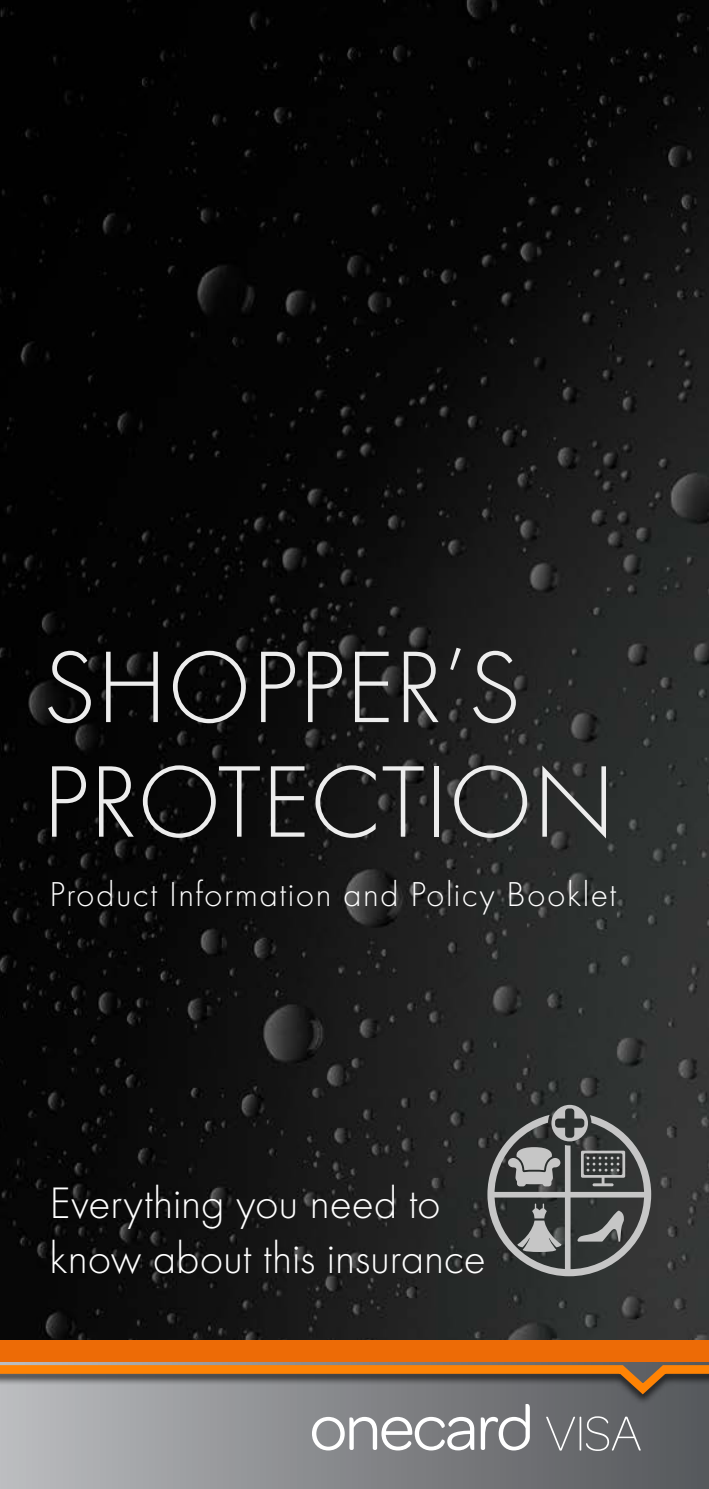
<style>
.page{position:relative;width:709px;height:1489px;background:#fff}
.page>*{position:absolute;margin:0;border:0;box-sizing:border-box;transform-origin:0 0}
.t1{font:300 105.5px/114.5px "Futura TOT";color:#ededed}
.t2{font:300 45.75px/54.8px "Futura TOT";letter-spacing:-.005em;color:#fff}
.t3{font:300 35.75px "Futura TOT";letter-spacing:.04em;color:#fff}
</style>
<div class="page">
<img style="left:0;top:0;width:709px;height:1339px">
<div style="left:0;top:1339px;width:709px;height:149px;background:linear-gradient(to right,#b9bbbd,#535559)"></div>
<div style="left:0;top:1339px;width:709px;height:22px;background:#ed6b06"></div>
<svg style="left:0;top:1361px;width:709px;height:89px"></svg>
<svg style="left:487px;top:1104px;width:164px;height:172px"></svg>
<h1 class="t1" style="left:43px;top:630px;width:574px">SHOPPER’S<br>PROTECTION</h1>
<p class="t3" style="left:50px;top:874px;width:568px">Product Information and Policy Booklet</p>
<p class="t2" style="left:50px;top:1176px;width:438px">Everything you need to know about this insurance</p>
</div>
